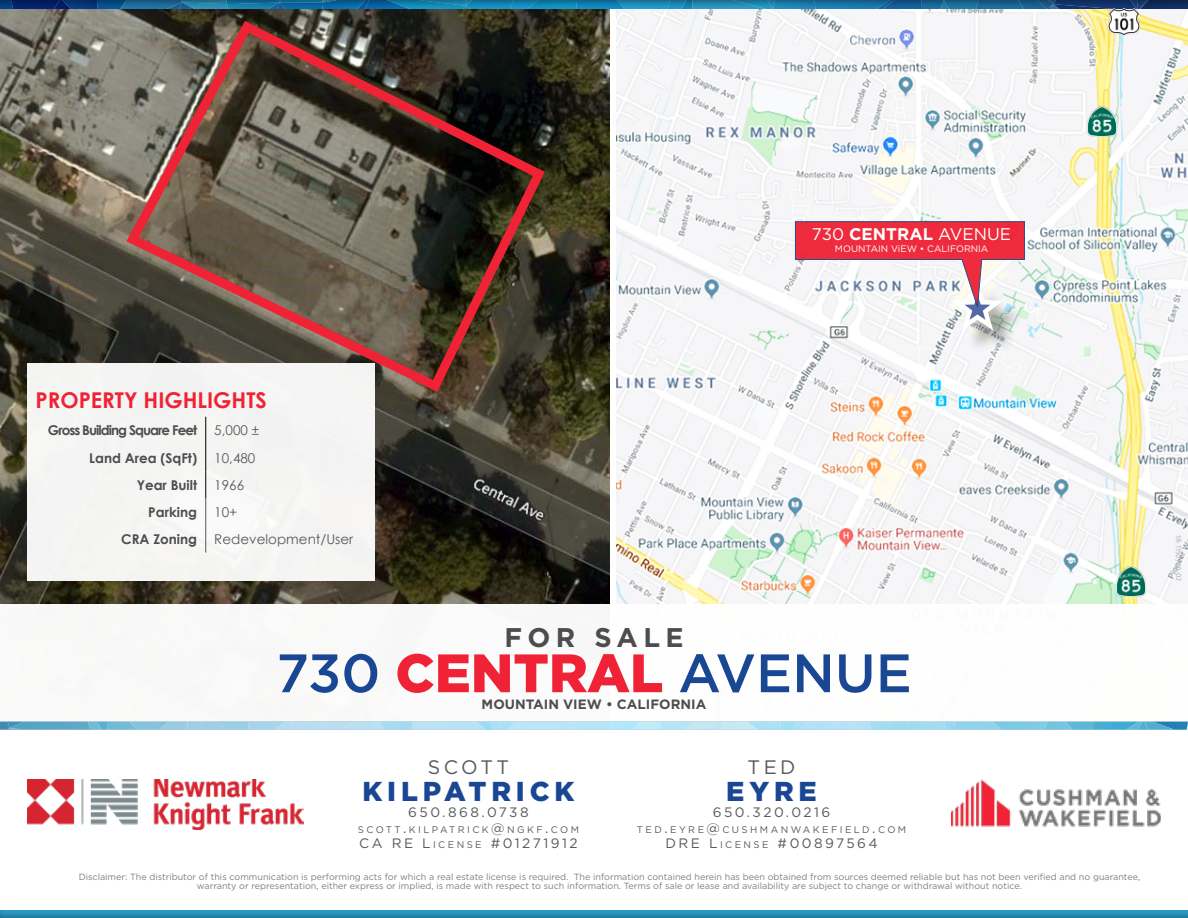
<style>
.page{position:relative;width:1188px;height:918px;background:#fff}
.page>*{position:absolute;margin:0;border:0;box-sizing:border-box;transform-origin:0 0}
.t1{font:500 54px "Gotham";color:#1a4793}
.t2{font:900 27.3px "Gotham";letter-spacing:.18em;color:#1a4793}
.t3{font:700 27px "Gotham";letter-spacing:.2em;color:#4d4d4f}
.Header_Text{font:700 21.75px "Century Gothic";color:#ef2335}
.t4{font:19.5px "Gotham";letter-spacing:.18em;color:#58595b}
.t5{font:16.8px "Gotham";color:#fff}
.t6{font:13.65px "Gotham";letter-spacing:.18em;color:#58595b}
.Header_Text-2{font:700 13.5px "Century Gothic";color:#4d4d4f}
.Header_Text-3{font:13.5px "Century Gothic";color:#58595b}
.t7{font:700 13.5px "Gotham";color:#4d4d4f}
.Header_Text-4{font:700 13.5px "Century Gothic";letter-spacing:-.07em;color:#4d4d4f}
.t8{font:9.6px "Gotham";letter-spacing:.255em;color:#58595b}
.t9{font:9.3px "Gotham";color:#fff}
.t10{font:9px/9px "Gotham";color:#7d8080;text-align:center}
.t11{font:7.5px "KF Meta OT";color:#aaacad}
.s1{font-weight:700}
.s2{font-weight:900;color:#ef2335}
.s3{font-size:13.65px}
.s4{font-size:9.6px}
</style>
<div class="page">
<img style="left:617px;top:11px;width:571px;height:593px">
<img style="left:0;top:11px;width:609px;height:593px">
<img style="left:27px;top:779px;width:277px;height:51px">
<div style="left:0;top:0;width:1188px;height:11px;background:#000;opacity:.5"></div>
<svg style="left:0;top:722px;width:1188px;height:8px;background:#99d1e6"></svg>
<div style="left:0;top:900px;width:1188px;height:18px;background:#000;opacity:.5"></div>
<img style="left:952px;top:779px;width:209px;height:48px">
<div style="left:27px;top:364px;width:348px;height:217px;background:#f5f4f3"></div>
<svg style="left:205px;top:417px;width:1px;height:136px"></svg>
<div style="left:958px;top:288px;width:68px;height:66px;background:#000;opacity:.35"></div>
<svg style="left:795px;top:221px;width:230px;height:115px"></svg>
<img style="left:1088px;top:107px;width:28px;height:30px">
<img style="left:1109px;top:9px;width:31px;height:27px">
<img style="left:1116px;top:566px;width:29px;height:30px">
<svg style="left:120px;top:15px;width:431px;height:383px;background:#5e5045"></svg>
<h3 class="t5" style="left:812px;top:224px;width:201px">730 <span class="s1">CENTRAL</span> AVENUE</h3>
<p class="t9" style="left:835px;top:242px;width:155px">MOUNTAIN ViEW • CALIFORNIA</p>
<p class="Header_Text" style="left:36px;top:384px;width:233px">PROPERTY HIGHLIGHTS</p>
<p class="Header_Text-4" style="left:48px;top:420px;width:151px">Gross Building Square Feet</p>
<p class="Header_Text-3" style="left:214px;top:421px;width:46px">5,000 ±</p>
<p class="Header_Text-2" style="left:89px;top:448px;width:110px">Land Area (SqFt)</p>
<p class="Header_Text-3" style="left:214px;top:448px;width:43px">10,480</p>
<p class="Header_Text-2" style="left:137px;top:475px;width:62px">Year Built</p>
<p class="Header_Text-3" style="left:214px;top:476px;width:31px">1966</p>
<p class="Header_Text-2" style="left:148px;top:502px;width:50px">Parking</p>
<p class="Header_Text-3" style="left:214px;top:503px;width:25px">10+</p>
<p class="Header_Text-2" style="left:121px;top:529px;width:77px">CRA Zoning</p>
<p class="Header_Text-3" style="left:214px;top:530px;width:141px">Redevelopment/User</p>
<p class="t11" style="left:1183px;top:535px;width:47px;rotate:90deg">18-1150/20-02</p>
<h3 class="t3" style="left:504px;top:620px;width:181px">FOR SALE</h3>
<h1 class="t1" style="left:276px;top:638px;width:637px">730 <span class="s2">CENTRAL</span> AVENUE</h1>
<h3 class="t7" style="left:482px;top:695px;width:226px">MOUNTAIN VIEW • CALIFORNIA</h3>
<h3 class="t4" style="left:428px;top:755px;width:83px">SCOTT</h3>
<h2 class="t2" style="left:362px;top:773px;width:214px">KILPATRICK</h2>
<h3 class="t6" style="left:408px;top:803px;width:122px">650.868.0738</h3>
<p class="t8" style="left:358px;top:823px;width:10px">SCOTT</p>
<p class="t8" style="left:403px;top:823px;width:178px"><span class="s3">.</span>KILPATRICK<span class="s3">@</span>NGKF<span class="s3">.</span>CO M</p>
<h3 class="t6" style="left:359px;top:835px;width:220px">CA R E L <span class="s4">ICE NSE</span> #01271912</h3>
<h3 class="t4" style="left:748px;top:755px;width:49px">TED</h3>
<h2 class="t2" style="left:726px;top:773px;width:92px">EYRE</h2>
<h3 class="t6" style="left:713px;top:803px;width:119px">650.320.0216</h3>
<p class="t8" style="left:637px;top:823px;width:9px">TED</p>
<p class="t8" style="left:664px;top:823px;width:243px"><span class="s3">.</span>E YRE <span class="s3">@</span>CUS HMANWAKE FIE LD <span class="s3">.</span>CO M</p>
<h3 class="t6" style="left:665px;top:835px;width:214px">DR E L <span class="s4">ICE NSE</span> #00897564</h3>
<p class="t10" style="left:79px;top:872px;width:1063px">Disclaimer: The distributor of this communication is performing acts for which a real estate license is required. The information contained herein has been obtained from sources deemed reliable but has not been verified and no guarantee, warranty or representation, either express or implied, is made with respect to such information. Terms of sale or lease and availability are subject to change or withdrawal without notice.</p>
</div>
